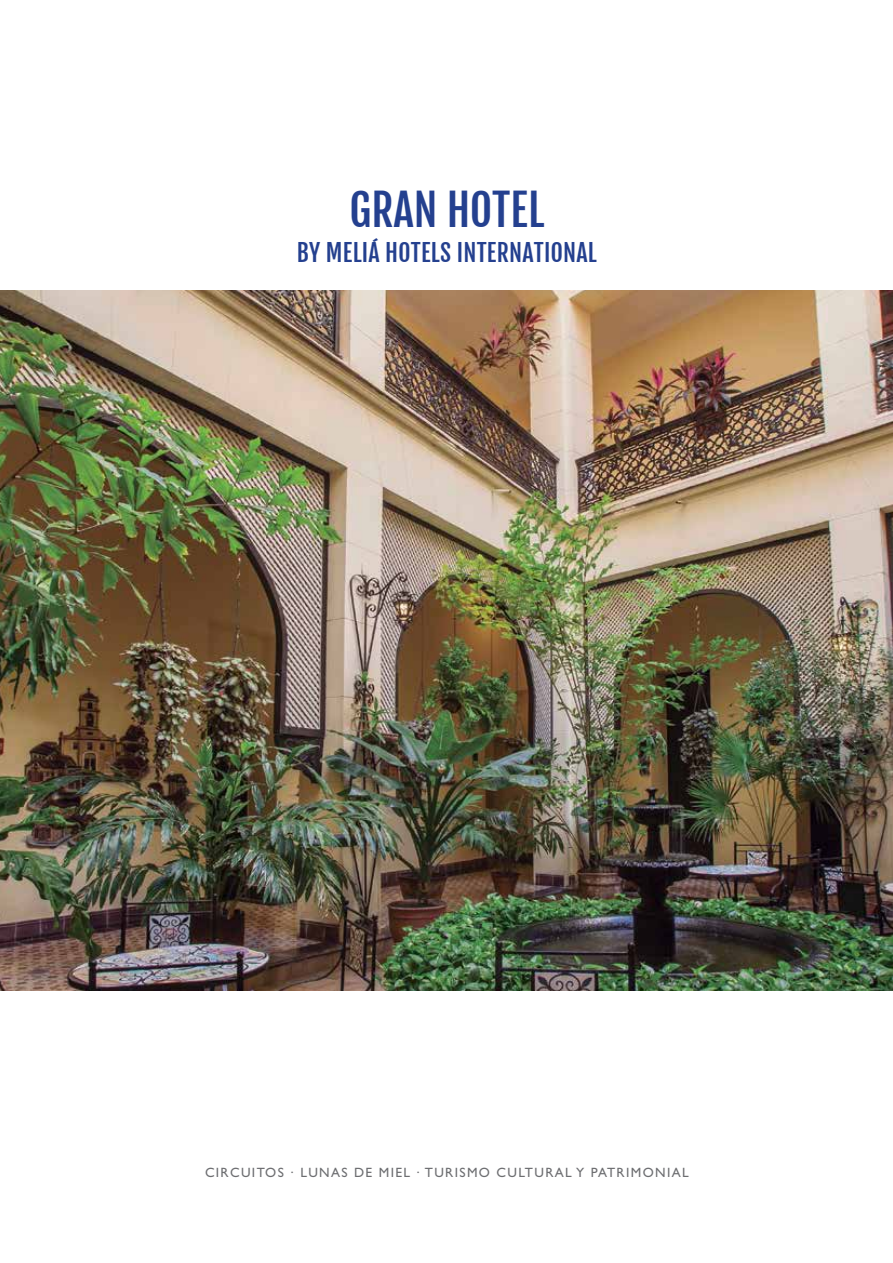
<style>
.page{position:relative;width:893px;height:1263px;background:#fff}
.page>*{position:absolute;margin:0;border:0;box-sizing:border-box;transform-origin:0 0}
.t1{font:43.05px "Fjalla One";color:#24408f}
.t2{font:23.7px "Fjalla One";letter-spacing:.01em;color:#24408f}
.t3{font:13.5px "Gill Sans Std";letter-spacing:.1em;color:#6d6e71}
</style>
<div class="page">
<img style="left:0;top:290px;width:893px;height:701px">
<h1 class="t1" style="left:349px;top:184px;width:196px">GRAN HOTEL</h1>
<h2 class="t2" style="left:297px;top:238px;width:301px">BY MELIÁ HOTELS INTERNATIONAL</h2>
<p class="t3" style="left:205px;top:1165px;width:485px">CIRCUITOS · LUNAS DE MIEL · TURISMO CULTURAL Y PATRIMONIAL</p>
</div>
